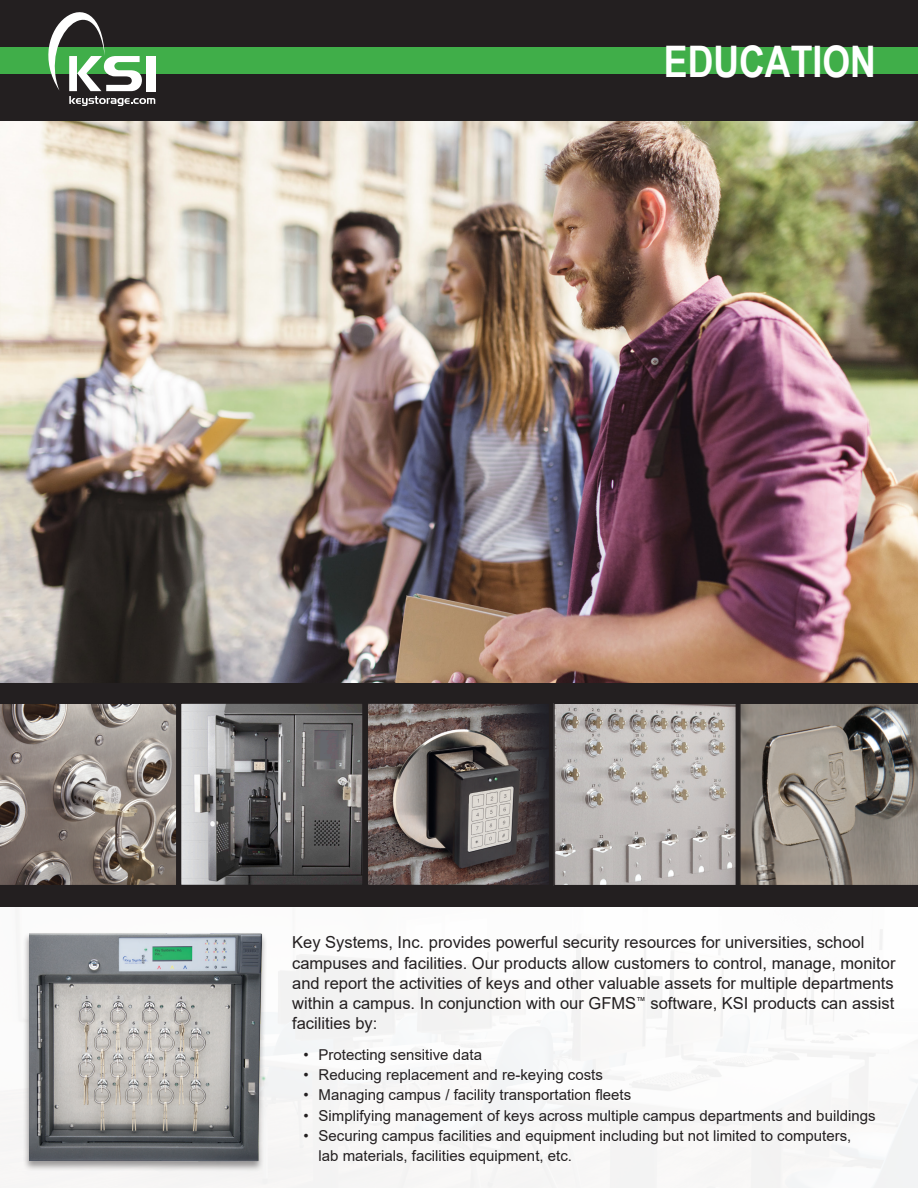
<style>
.page{position:relative;width:918px;height:1188px;background:#fff}
.page>*{position:absolute;margin:0;border:0;box-sizing:border-box;transform-origin:0 0}
.t1{font:700 43.5px "Arial Narrow Special G1";color:#fff}
.t2{font:16.5px/20.2px "Arial";color:#231f20}
.t3{font:15px "Arial";color:#231f20}
</style>
<div class="page">
<div style="left:0;top:905px;width:918px;height:283px;background:#f9f8f8"></div>
<div style="left:0;top:0;width:918px;height:122px;background:#231f20"></div>
<div style="left:23px;top:932px;width:247px;height:240px;background:#231f20;opacity:.45"></div>
<img style="left:29px;top:932px;width:241px;height:229px">
<div style="left:0;top:683px;width:918px;height:223px;background:#231f20"></div>
<img style="left:183px;top:705px;width:178px;height:178px">
<div style="left:180px;top:702px;width:184px;height:184px;border:2px solid #231f20"></div>
<svg style="left:740px;top:704px;width:178px;height:181px;background:#8e877f"></svg>
<svg style="left:0;top:704px;width:176px;height:181px;background:#918881"></svg>
<img style="left:556px;top:705px;width:178px;height:178px">
<div style="left:553px;top:702px;width:184px;height:184px;border:2px solid #231f20"></div>
<img style="left:369px;top:705px;width:178px;height:178px">
<div style="left:366px;top:702px;width:184px;height:184px;border:2px solid #231f20"></div>
<div style="left:0;top:48px;width:918px;height:26px;background:#40ae49"></div>
<svg style="left:19px;top:12px;width:136px;height:94px"></svg>
<img style="left:0;top:122px;width:918px;height:561px">
<p class="t1" style="left:664px;top:33px;width:214px">EDUCATION</p>
<p class="t2" style="left:292px;top:932px;width:605px">Key Systems, Inc. provides powerful security resources for universities, school campuses and facilities. Our products allow customers to control, manage, monitor and report the activities of keys and other valuable assets for multiple departments within a campus. In conjunction with our GFMS<sup>™</sup> software, KSI products can assist facilities by:</p>
<p class="t3" style="left:303px;top:1044px;width:180px">• Protecting sensitive data</p>
<p class="t3" style="left:303px;top:1064px;width:301px">• Reducing replacement and re-keying costs</p>
<p class="t3" style="left:303px;top:1085px;width:329px">• Managing campus / facility transportation fleets</p>
<p class="t3" style="left:303px;top:1105px;width:574px">• Simplifying management of keys across multiple campus departments and buildings</p>
<p class="t3" style="left:303px;top:1125px;width:549px">• Securing campus facilities and equipment including but not limited to computers,</p>
<p class="t3" style="left:319px;top:1145px;width:255px">lab materials, facilities equipment, etc.</p>
</div>
